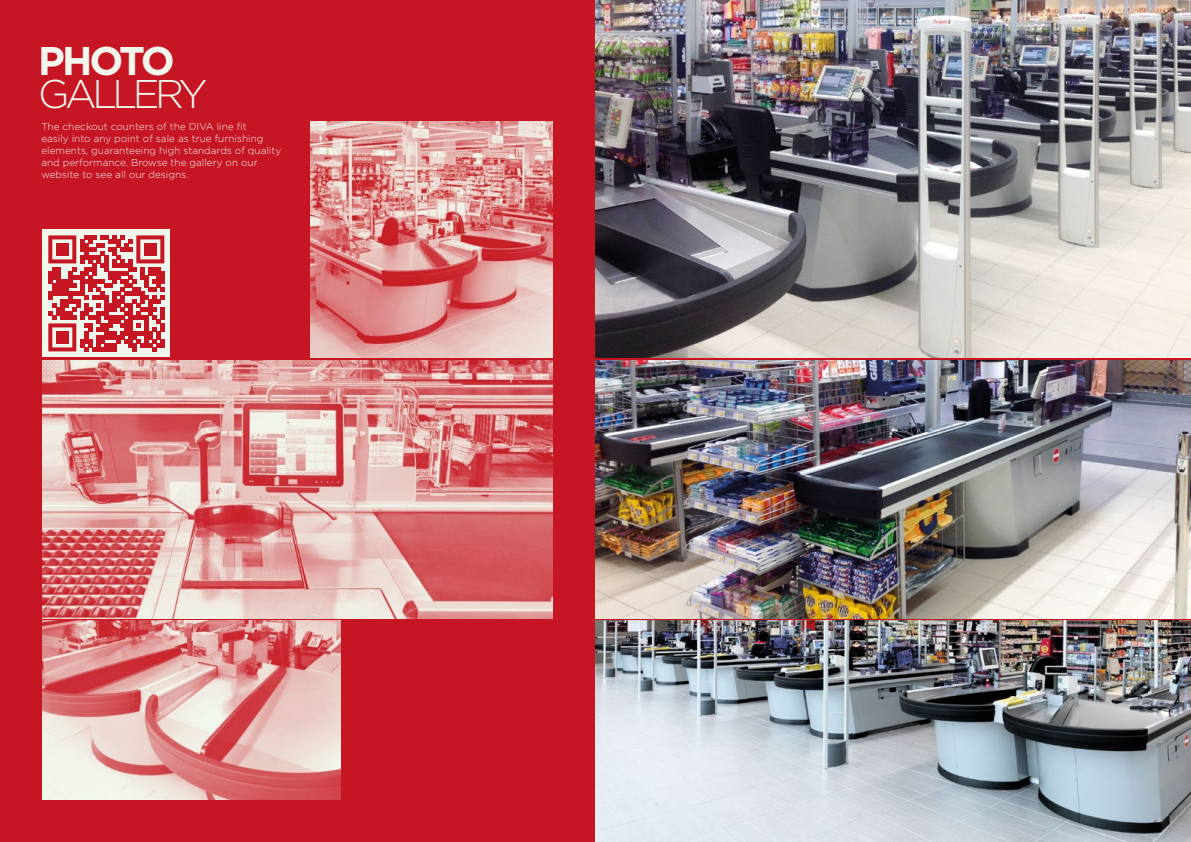
<style>
.page{position:relative;width:1191px;height:842px;background:#fff}
.page>*{position:absolute;margin:0;border:0;box-sizing:border-box;transform-origin:0 0}
.t1{font:300 40px "Gotham";letter-spacing:-.11em;color:#f2f7ed}
.t2{font:700 40px "Gotham";letter-spacing:-.09em;color:#f2f7ed}
.t3{font:300 10px/12px "Gotham";color:#f2f7ed}
</style>
<div class="page">
<div style="left:0;top:0;width:595px;height:842px;background:#c61624"></div>
<img style="left:43px;top:621px;width:297px;height:178px">
<img style="left:595px;top:621px;width:596px;height:221px">
<img style="left:310px;top:122px;width:243px;height:235px">
<img style="left:43px;top:360px;width:510px;height:258px">
<img style="left:595px;top:0;width:596px;height:357px">
<img style="left:595px;top:360px;width:596px;height:258px">
<div style="left:43px;top:230px;width:127px;height:127px;background:#f2f7ed"></div>
<svg style="left:48px;top:235px;width:116px;height:116px"></svg>
<h1 class="t2" style="left:38px;top:34px;width:138px">PHOTO</h1>
<h1 class="t1" style="left:38px;top:68px;width:171px">GALLERY</h1>
<p class="t3" style="left:41px;top:120px;width:241px">The checkout counters of the DIVA line fit<br>easily into any point of sale as true furnishing elements, guaranteeing high standards of quality and performance. Browse the gallery on our website to see all our designs.</p>
</div>
